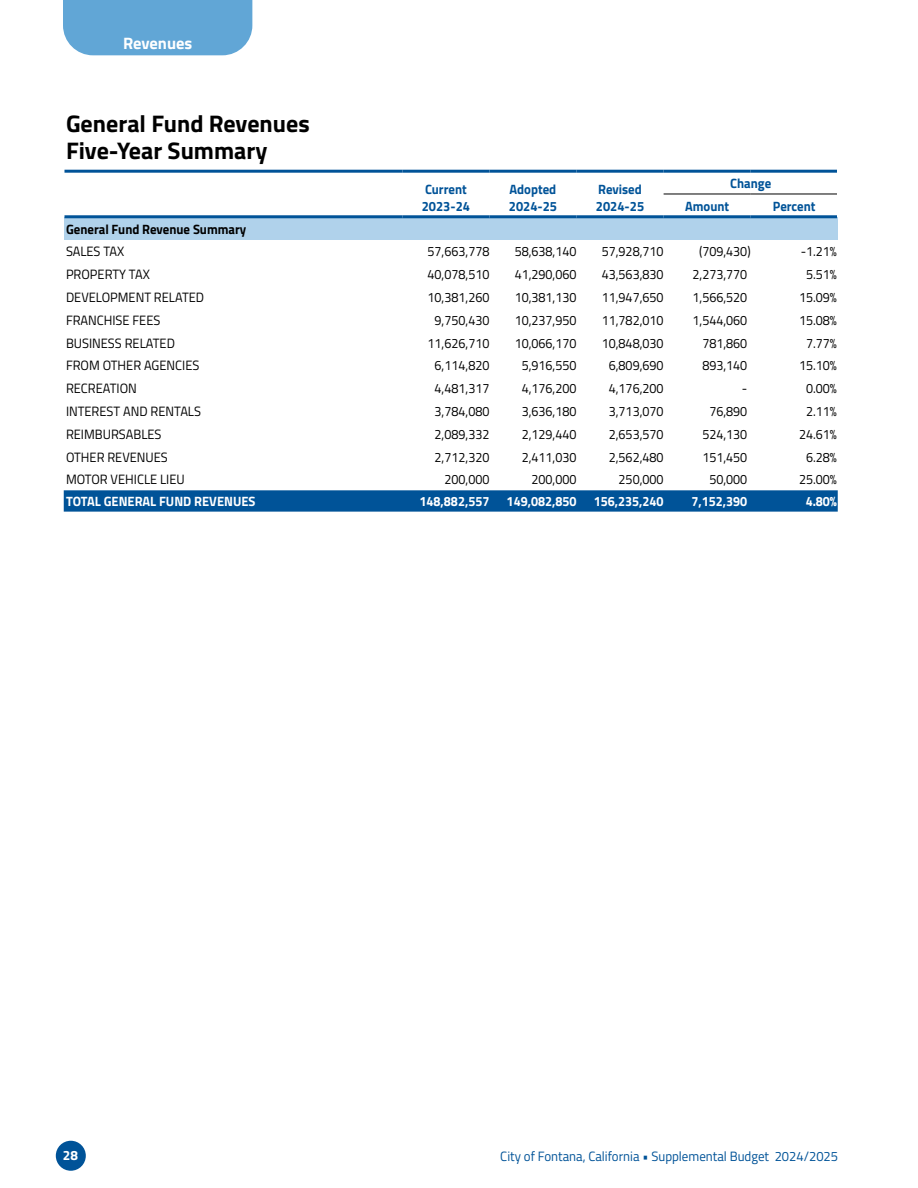
<style>
.page{position:relative;width:918px;height:1188px;background:#fff}
.page>*{position:absolute;margin:0;border:0;box-sizing:border-box;transform-origin:0 0}
.Heading_1{font:700 24px/27px "Titillium Web";color:#000}
.t1{font:700 16.5px "Titillium Web";color:#fff}
.Table_Text{font:13.5px "Titillium Web";color:#000;scale:.93 1}
.Table_Text-2{font:13.5px "Titillium Web";color:#000;scale:.95 1}
.t2{font:700 13.5px/16.5px "Titillium Web";color:#005398;scale:.95 1}
.t3{font:13.5px "Titillium Web";color:#005398;scale:.96 1}
.Table_Text-3{font:700 13.5px "Titillium Web";color:#fff;scale:.93 1}
.Table_Text-4{font:700 13.5px "Titillium Web";color:#000;scale:.95 1}
.Table_Text-5{font:700 13.5px "Titillium Web";color:#fff;scale:.95 1}
.Table_Text-6{font:700 13.5px "Titillium Web";color:#fff}
</style>
<div class="page">
<div style="left:63px;top:0;width:189px;height:55px;background:#61a6d6"></div>
<div style="left:56px;top:1141px;width:30px;height:30px;background:#005398;border-radius:50%"></div>
<div style="left:64px;top:217px;width:774px;height:23px;background:#b0d2eb"></div>
<svg style="left:64px;top:490px;width:774px;height:22px;background:#08589b"></svg>
<hr style="left:64px;top:170px;width:338px;height:3px;background:#005398">
<hr style="left:402px;top:170px;width:87px;height:3px;background:#005398">
<hr style="left:489px;top:170px;width:88px;height:3px;background:#005398">
<hr style="left:577px;top:170px;width:87px;height:3px;background:#005398">
<hr style="left:664px;top:170px;width:87px;height:3px;background:#005398">
<hr style="left:751px;top:170px;width:86px;height:3px;background:#005398">
<hr style="left:64px;top:215px;width:338px;height:3px;background:#005398">
<hr style="left:402px;top:215px;width:87px;height:3px;background:#005398">
<hr style="left:489px;top:215px;width:88px;height:3px;background:#005398">
<hr style="left:577px;top:215px;width:87px;height:3px;background:#005398">
<hr style="left:664px;top:215px;width:87px;height:3px;background:#005398">
<hr style="left:751px;top:215px;width:86px;height:3px;background:#005398">
<hr style="left:664px;top:194px;width:87px;height:1px;background:#000">
<hr style="left:751px;top:194px;width:86px;height:1px;background:#000">
<p class="t1" style="left:123px;top:31px;width:71px">Revenues</p>
<p class="Heading_1" style="left:66px;top:109px;width:245px">General Fund Revenues<br>Five-Year Summary</p>
<p class="t2" style="left:422px;top:181px;width:52px">Current<br>2023-24</p>
<p class="t2" style="left:509px;top:181px;width:52px">Adopted<br>2024-25</p>
<p class="t2" style="left:596px;top:181px;width:52px">Revised<br>2024-25</p>
<p class="t2" style="left:730px;top:174px;width:45px">Change</p>
<p class="t2" style="left:685px;top:197px;width:48px">Amount</p>
<p class="t2" style="left:773px;top:197px;width:47px">Percent</p>
<p class="Table_Text-4" style="left:66px;top:219px;width:191px">General Fund Revenue Summary</p>
<p class="Table_Text-2" style="left:66px;top:242px;width:63px">SALES TAX</p>
<p class="Table_Text" style="left:428px;top:242px;width:68px">57,663,778</p>
<p class="Table_Text" style="left:515px;top:242px;width:68px">58,638,140</p>
<p class="Table_Text" style="left:602px;top:242px;width:68px">57,928,710</p>
<p class="Table_Text" style="left:699px;top:242px;width:57px">(709,430)</p>
<p class="Table_Text" style="left:801px;top:242px;width:41px">-1.21%</p>
<p class="Table_Text-2" style="left:66px;top:265px;width:90px">PROPERTY TAX</p>
<p class="Table_Text" style="left:428px;top:265px;width:68px">40,078,510</p>
<p class="Table_Text" style="left:515px;top:265px;width:68px">41,290,060</p>
<p class="Table_Text" style="left:602px;top:265px;width:68px">43,563,830</p>
<p class="Table_Text" style="left:693px;top:265px;width:60px">2,273,770</p>
<p class="Table_Text" style="left:806px;top:265px;width:35px">5.51%</p>
<p class="Table_Text-2" style="left:66px;top:287px;width:147px">DEVELOPMENT RELATED</p>
<p class="Table_Text" style="left:428px;top:287px;width:68px">10,381,260</p>
<p class="Table_Text" style="left:515px;top:287px;width:68px">10,381,130</p>
<p class="Table_Text" style="left:602px;top:287px;width:68px">11,947,650</p>
<p class="Table_Text" style="left:693px;top:287px;width:60px">1,566,520</p>
<p class="Table_Text" style="left:799px;top:287px;width:42px">15.09%</p>
<p class="Table_Text-2" style="left:66px;top:310px;width:101px">FRANCHISE FEES</p>
<p class="Table_Text" style="left:435px;top:310px;width:60px">9,750,430</p>
<p class="Table_Text" style="left:515px;top:310px;width:68px">10,237,950</p>
<p class="Table_Text" style="left:602px;top:310px;width:68px">11,782,010</p>
<p class="Table_Text" style="left:693px;top:310px;width:60px">1,544,060</p>
<p class="Table_Text" style="left:799px;top:310px;width:42px">15.08%</p>
<p class="Table_Text-2" style="left:66px;top:333px;width:116px">BUSINESS RELATED</p>
<p class="Table_Text" style="left:428px;top:333px;width:68px">11,626,710</p>
<p class="Table_Text" style="left:515px;top:333px;width:68px">10,066,170</p>
<p class="Table_Text" style="left:602px;top:333px;width:68px">10,848,030</p>
<p class="Table_Text" style="left:702px;top:333px;width:50px">781,860</p>
<p class="Table_Text" style="left:806px;top:333px;width:35px">7.77%</p>
<p class="Table_Text-2" style="left:66px;top:356px;width:142px">FROM OTHER AGENCIES</p>
<p class="Table_Text" style="left:435px;top:356px;width:60px">6,114,820</p>
<p class="Table_Text" style="left:522px;top:356px;width:60px">5,916,550</p>
<p class="Table_Text" style="left:609px;top:356px;width:60px">6,809,690</p>
<p class="Table_Text" style="left:702px;top:356px;width:50px">893,140</p>
<p class="Table_Text" style="left:799px;top:356px;width:42px">15.10%</p>
<p class="Table_Text-2" style="left:66px;top:379px;width:76px">RECREATION</p>
<p class="Table_Text" style="left:435px;top:379px;width:60px">4,481,317</p>
<p class="Table_Text" style="left:522px;top:379px;width:60px">4,176,200</p>
<p class="Table_Text" style="left:609px;top:379px;width:60px">4,176,200</p>
<p class="Table_Text" style="left:742px;top:379px;width:7px">-</p>
<p class="Table_Text" style="left:806px;top:379px;width:35px">0.00%</p>
<p class="Table_Text-2" style="left:66px;top:401px;width:144px">INTEREST AND RENTALS</p>
<p class="Table_Text" style="left:435px;top:401px;width:60px">3,784,080</p>
<p class="Table_Text" style="left:522px;top:401px;width:60px">3,636,180</p>
<p class="Table_Text" style="left:609px;top:401px;width:60px">3,713,070</p>
<p class="Table_Text" style="left:709px;top:401px;width:42px">76,890</p>
<p class="Table_Text" style="left:806px;top:401px;width:35px">2.11%</p>
<p class="Table_Text-2" style="left:66px;top:424px;width:102px">REIMBURSABLES</p>
<p class="Table_Text" style="left:435px;top:424px;width:60px">2,089,332</p>
<p class="Table_Text" style="left:522px;top:424px;width:60px">2,129,440</p>
<p class="Table_Text" style="left:609px;top:424px;width:60px">2,653,570</p>
<p class="Table_Text" style="left:702px;top:424px;width:50px">524,130</p>
<p class="Table_Text" style="left:799px;top:424px;width:42px">24.61%</p>
<p class="Table_Text-2" style="left:66px;top:447px;width:109px">OTHER REVENUES</p>
<p class="Table_Text" style="left:435px;top:447px;width:60px">2,712,320</p>
<p class="Table_Text" style="left:522px;top:447px;width:60px">2,411,030</p>
<p class="Table_Text" style="left:609px;top:447px;width:60px">2,562,480</p>
<p class="Table_Text" style="left:702px;top:447px;width:50px">151,450</p>
<p class="Table_Text" style="left:806px;top:447px;width:35px">6.28%</p>
<p class="Table_Text-2" style="left:66px;top:470px;width:126px">MOTOR VEHICLE LIEU</p>
<p class="Table_Text" style="left:444px;top:470px;width:50px">200,000</p>
<p class="Table_Text" style="left:532px;top:470px;width:50px">200,000</p>
<p class="Table_Text" style="left:619px;top:470px;width:50px">250,000</p>
<p class="Table_Text" style="left:709px;top:470px;width:42px">50,000</p>
<p class="Table_Text" style="left:799px;top:470px;width:42px">25.00%</p>
<p class="Table_Text-5" style="left:66px;top:491px;width:201px">TOTAL GENERAL FUND REVENUES</p>
<p class="Table_Text-3" style="left:420px;top:491px;width:77px">148,882,557</p>
<p class="Table_Text-3" style="left:507px;top:491px;width:77px">149,082,850</p>
<p class="Table_Text-3" style="left:594px;top:491px;width:77px">156,235,240</p>
<p class="Table_Text-3" style="left:692px;top:491px;width:62px">7,152,390</p>
<p class="Table_Text-3" style="left:806px;top:491px;width:35px">4.80%</p>
<p class="Table_Text-6" style="left:63px;top:1145px;width:17px">28</p>
<p class="t3" style="left:500px;top:1147px;width:353px">City of Fontana, California • Supplemental Budget 2024/2025</p>
</div>
